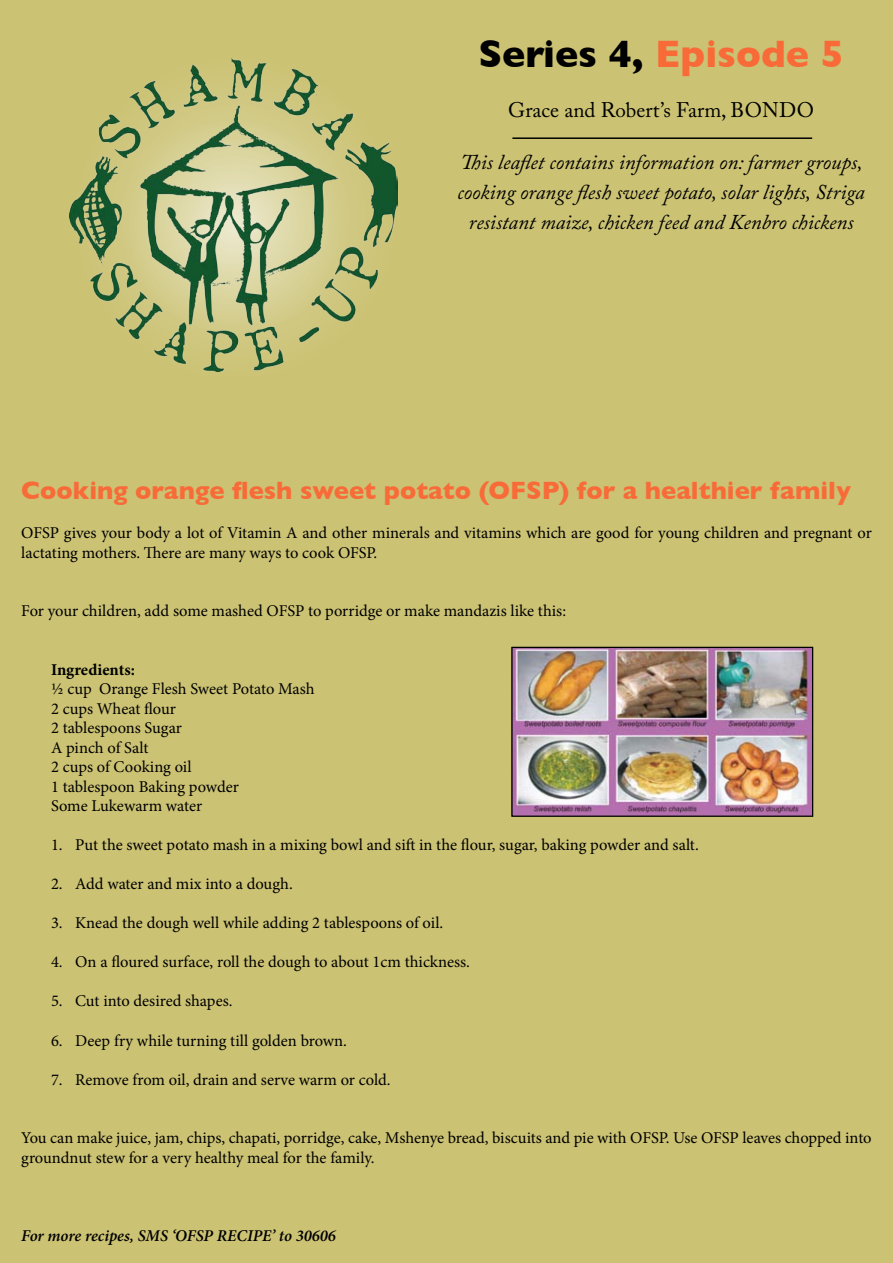
<style>
.page{position:relative;width:893px;height:1263px;background:#cbc273}
.page>*{position:absolute;margin:0;border:0;box-sizing:border-box;transform-origin:0 0}
.t1{font:700 39px "Gill Sans";color:#000}
.t2{font:700 25.5px "Gill Sans";color:#f86b39}
.t3{font:italic 21px/30px "Adobe Caslon Pro";color:#000;text-align:center}
.t4{font:21px "Adobe Caslon Pro";color:#000}
.t5{font:16.5px/19.5px "Minion Pro";color:#000}
.t6{font:italic 600 16.5px "Minion Pro";color:#000}
.t7{font:700 16.5px "Minion Pro";color:#000}
.s1{color:#f86b39}
</style>
<div class="page">
<hr style="left:512px;top:137px;width:300px;height:2px;background:#000">
<img style="left:70px;top:59px;width:328px;height:313px">
<img style="left:513px;top:649px;width:298px;height:166px">
<div style="left:511px;top:647px;width:302px;height:170px;border:1px solid #000"></div>
<h1 class="t1" style="left:478px;top:31px;width:367px">Series 4, <span class="s1">Episode 5</span></h1>
<p class="t4" style="left:508px;top:98px;width:307px">Grace and Robert’s Farm, Bondo</p>
<p class="t3" style="left:458px;top:146px;width:409px">This leaflet contains information on: farmer groups, cooking orange flesh sweet potato, solar lights, Striga resistant maize, chicken feed and Kenbro chickens</p>
<h2 class="t2" style="left:21px;top:476px;width:831px">Cooking orange flesh sweet potato (OFSP) for a healthier family</h2>
<p class="t5" style="left:21px;top:523px;width:852px">OFSP gives your body a lot of Vitamin A and other minerals and vitamins which are good for young children and pregnant or lactating mothers. There are many ways to cook OFSP.</p>
<p class="t5" style="left:21px;top:601px;width:546px">For your children, add some mashed OFSP to porridge or make mandazis like this:</p>
<p class="t7" style="left:51px;top:658px;width:85px">Ingredients:</p>
<p class="t5" style="left:51px;top:679px;width:265px">½ cup Orange Flesh Sweet Potato Mash<br>2 cups Wheat flour<br>2 tablespoons Sugar<br>A pinch of Salt<br>2 cups of Cooking oil<br>1 tablespoon Baking powder<br>Some Lukewarm water</p>
<p class="t5" style="left:51px;top:835px;width:649px">1. Put the sweet potato mash in a mixing bowl and sift in the flour, sugar, baking powder and salt.</p>
<p class="t5" style="left:51px;top:874px;width:243px">2. Add water and mix into a dough.</p>
<p class="t5" style="left:51px;top:913px;width:394px">3. Knead the dough well while adding 2 tablespoons of oil.</p>
<p class="t5" style="left:51px;top:952px;width:420px">4. On a floured surface, roll the dough to about 1cm thickness.</p>
<p class="t5" style="left:51px;top:991px;width:183px">5. Cut into desired shapes.</p>
<p class="t5" style="left:51px;top:1030px;width:297px">6. Deep fry while turning till golden brown.</p>
<p class="t5" style="left:51px;top:1069px;width:341px">7. Remove from oil, drain and serve warm or cold.</p>
<p class="t5" style="left:21px;top:1128px;width:852px">You can make juice, jam, chips, chapati, porridge, cake, Mshenye bread, biscuits and pie with OFSP. Use OFSP leaves chopped into groundnut stew for a very healthy meal for the family.</p>
<p class="t6" style="left:21px;top:1224px;width:316px">For more recipes, SMS ‘OFSP RECIPE’ to 30606</p>
</div>
